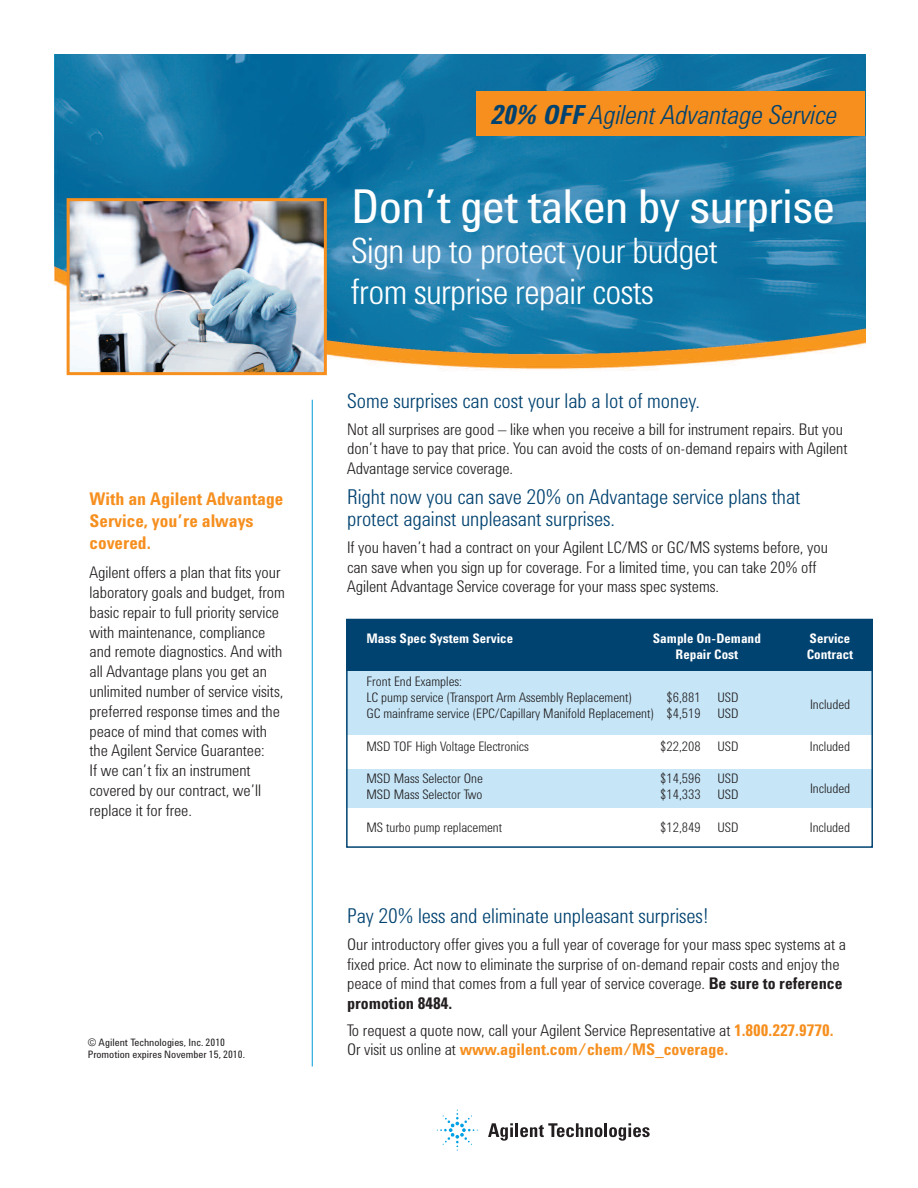
<style>
.page{position:relative;width:918px;height:1188px;background:#fff}
.page>*{position:absolute;margin:0;border:0;box-sizing:border-box;transform-origin:0 0}
.t1{font:48px "Agilent Cond";letter-spacing:-.015em;color:#fff}
.t2{font:300 36px/40.5px "Agilent Cond";letter-spacing:-.015em;color:#fff}
.t3{font:italic 300 27px "Agilent Cond";color:#004270}
.t4{font:300 21px/22.5px "Agilent Cond";color:#004270}
.t5{font:700 18px/21.6px "Agilent Cond";color:#f68f1e}
.t6{font:300 16.5px/19.8px "Agilent Cond";color:#231f20}
.t7{font:300 13.5px/16.2px "Agilent Cond";color:#231f20}
.t8{font:700 13.5px "Agilent Cond";color:#fff}
.t9{font:10.5px/12.6px "Agilent Cond";color:#231f20}
.s1{font-weight:700}
.s2{font-weight:700;color:#f68f1e}
</style>
<div class="page">
<div style="left:346px;top:619px;width:527px;height:116px;background:#c6e6f8"></div>
<div style="left:346px;top:769px;width:527px;height:38px;background:#c6e6f8"></div>
<div style="left:346px;top:619px;width:527px;height:52px;background:#004270"></div>
<div style="left:346px;top:619px;width:527px;height:229px;border:2px solid #004270"></div>
<img style="left:54px;top:54px;width:812px;height:493px">
<div style="left:477px;top:91px;width:388px;height:45px;background:#f68f1e"></div>
<svg style="left:488px;top:1123px;width:114px;height:18px"></svg>
<hr style="left:604px;top:1123px;width:3px;height:14px;background:#231f20">
<svg style="left:609px;top:1123px;width:41px;height:18px"></svg>
<svg style="left:437px;top:1110px;width:41px;height:41px"></svg>
<hr style="left:312px;top:400px;width:1px;height:666px;background:#0099d8">
<img style="left:71px;top:202px;width:252px;height:169px">
<div style="left:67px;top:198px;width:260px;height:177px;border:3px solid #f68f1e"></div>
<p class="t5" style="left:90px;top:490px;width:195px">With an Agilent Advantage<br>Service, you’re always covered.</p>
<p class="t6" style="left:90px;top:564px;width:197px">Agilent offers a plan that fits your laboratory goals and budget, from basic repair to full priority service with maintenance, compliance and remote diagnostics. And with all Advantage plans you get an unlimited number of service visits, preferred response times and the peace of mind that comes with the Agilent Service Guarantee:<br>If we can’t fix an instrument covered by our contract, we’ll replace it for free.</p>
<p class="t9" style="left:88px;top:1037px;width:159px">© Agilent Technologies, Inc. 2010<br>Promotion expires November 15, 2010.</p>
<h3 class="t3" style="left:490px;top:105px;width:349px"><span class="s1">20% OFF</span> Agilent Advantage Service</h3>
<h1 class="t1" style="left:351px;top:188px;width:486px">Don’t get taken by surprise</h1>
<h2 class="t2" style="left:351px;top:233px;width:368px">Sign up to protect your budget from surprise repair costs</h2>
<p class="t4" style="left:347px;top:391px;width:354px">Some surprises can cost your lab a lot of money.</p>
<p class="t6" style="left:347px;top:420px;width:502px">Not all surprises are good – like when you receive a bill for instrument repairs. But you don’t have to pay that price. You can avoid the costs of on-demand repairs with Agilent<br>Advantage service coverage.</p>
<p class="t4" style="left:347px;top:487px;width:455px">Right now you can save 20% on Advantage service plans that protect against unpleasant surprises.</p>
<p class="t6" style="left:347px;top:539px;width:482px">If you haven’t had a contract on your Agilent LC/MS or GC/MS systems before, you can save when you sign up for coverage. For a limited time, you can take 20% off<br>Agilent Advantage Service coverage for your mass spec systems.</p>
<p class="t8" style="left:367px;top:633px;width:148px">Mass Spec System Service</p>
<p class="t8" style="left:653px;top:633px;width:110px">Sample On-Demand</p>
<p class="t8" style="left:810px;top:633px;width:42px">Service</p>
<p class="t8" style="left:676px;top:650px;width:64px">Repair Cost</p>
<p class="t8" style="left:807px;top:650px;width:48px">Contract</p>
<p class="t7" style="left:367px;top:674px;width:267px">Front End Examples:<br>LC pump service (Transport Arm Assembly Replacement)</p>
<p class="t7" style="left:367px;top:691px;width:374px;text-align:right">$6,881 USD<br>GC mainframe service (EPC/Capillary Manifold Replacement) $4,519 USD</p>
<p class="t7" style="left:367px;top:739px;width:164px">MSD TOF High Voltage Electronics</p>
<p class="t7" style="left:660px;top:739px;width:80px">$22,208 USD</p>
<p class="t7" style="left:810px;top:739px;width:42px">Included</p>
<p class="t7" style="left:367px;top:772px;width:118px">MSD Mass Selector One</p>
<p class="t7" style="left:660px;top:772px;width:80px">$14,596 USD</p>
<p class="t7" style="left:367px;top:788px;width:118px">MSD Mass Selector Two</p>
<p class="t7" style="left:660px;top:788px;width:80px">$14,333 USD</p>
<p class="t7" style="left:367px;top:820px;width:137px">MS turbo pump replacement</p>
<p class="t7" style="left:660px;top:820px;width:80px">$12,849 USD</p>
<p class="t7" style="left:810px;top:820px;width:42px">Included</p>
<p class="t7" style="left:810px;top:697px;width:42px">Included</p>
<p class="t7" style="left:810px;top:781px;width:42px">Included</p>
<p class="t4" style="left:347px;top:907px;width:364px">Pay 20% less and eliminate unpleasant surprises!</p>
<p class="t6" style="left:347px;top:936px;width:500px">Our introductory offer gives you a full year of coverage for your mass spec systems at a fixed price. Act now to eliminate the surprise of on-demand repair costs and enjoy the peace of mind that comes from a full year of service coverage. <span class="s1">Be sure to reference promotion 8484.</span></p>
<p class="t6" style="left:347px;top:1022px;width:488px">To request a quote now, call your Agilent Service Representative at <span class="s2">1.800.227.9770.<br></span>Or visit us online at <span class="s2">www.agilent.com/chem/MS_coverage.</span></p>
</div>
